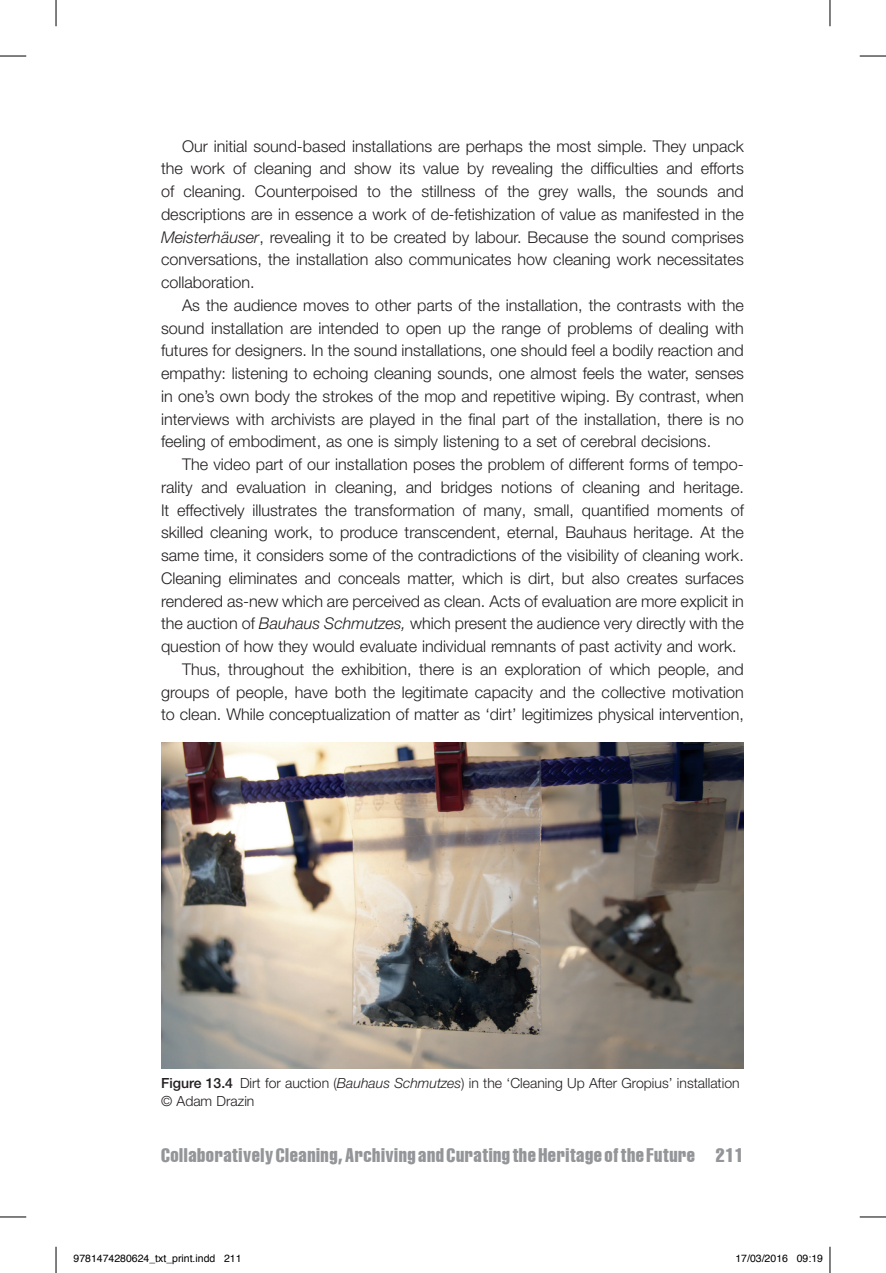
<style>
.page{position:relative;width:886px;height:1273px;background:#fff}
.page>*{position:absolute;margin:0;border:0;box-sizing:border-box;transform-origin:0 0}
.t1{font:extra-condensed 19.25px "Helvetica Com";letter-spacing:.03em;color:#939598}
.t2{font:300 16.1px/22.8px "Helvetica Neue LT Pro";color:#231f20;text-align:justify}
.t3{font:300 14px/17.5px "Helvetica Neue LT Pro";color:#231f20}
.t4{font:10.5px "Helvetica";color:#000}
.s1{font-style:italic}
.s2{font-weight:500}
</style>
<div class="page">
<img style="left:161px;top:743px;width:583px;height:326px">
<svg style="left:0;top:56px;width:26px;height:1px"></svg>
<svg style="left:860px;top:56px;width:26px;height:1px"></svg>
<svg style="left:0;top:1217px;width:26px;height:1px"></svg>
<svg style="left:860px;top:1217px;width:26px;height:1px"></svg>
<svg style="left:56px;top:1px;width:1px;height:25px"></svg>
<svg style="left:56px;top:1247px;width:1px;height:26px"></svg>
<svg style="left:830px;top:1px;width:1px;height:25px"></svg>
<svg style="left:830px;top:1247px;width:1px;height:26px"></svg>
<p class="t2" style="left:161px;top:134px;width:584px;text-indent:21px">Our initial sound-based installations are perhaps the most simple. They unpack the work of cleaning and show its value by revealing the difficulties and efforts of cleaning. Counterpoised to the stillness of the grey walls, the sounds and descriptions are in essence a work of de-fetishization of value as manifested in the <span class="s1">Meisterhäuser</span>, revealing it to be created by labour. Because the sound comprises conversations, the installation also communicates how cleaning work necessitates collaboration.</p>
<p class="t2" style="left:161px;top:293px;width:584px;text-indent:21px">As the audience moves to other parts of the installation, the contrasts with the sound installation are intended to open up the range of problems of dealing with futures for designers. In the sound installations, one should feel a bodily reaction and empathy: listening to echoing cleaning sounds, one almost feels the water, senses in one’s own body the strokes of the mop and repetitive wiping. By contrast, when interviews with archivists are played in the final part of the installation, there is no feeling of embodiment, as one is simply listening to a set of cerebral decisions.</p>
<p class="t2" style="left:182px;top:453px;width:563px">The video part of our installation poses the problem of different forms of tempo-</p>
<p class="t2" style="left:161px;top:475px;width:584px">rality and evaluation in cleaning, and bridges notions of cleaning and heritage.</p>
<p class="t2" style="left:161px;top:498px;width:584px">It effectively illustrates the transformation of many, small, quantified moments of</p>
<p class="t2" style="left:161px;top:521px;width:584px">skilled cleaning work, to produce transcendent, eternal, Bauhaus heritage. At the</p>
<p class="t2" style="left:161px;top:544px;width:584px">same time, it considers some of the contradictions of the visibility of cleaning work.</p>
<p class="t2" style="left:161px;top:566px;width:584px">Cleaning eliminates and conceals matter, which is dirt, but also creates surfaces</p>
<p class="t2" style="left:161px;top:589px;width:584px">rendered as-new which are perceived as clean. Acts of evaluation are more explicit in</p>
<p class="t2" style="left:161px;top:612px;width:584px">the auction of <span class="s1">Bauhaus Schmutzes,</span> which present the audience very directly with the</p>
<p class="t2" style="left:161px;top:634px;width:577px">question of how they would evaluate individual remnants of past activity and work.</p>
<p class="t2" style="left:182px;top:657px;width:563px">Thus, throughout the exhibition, there is an exploration of which people, and</p>
<p class="t2" style="left:161px;top:680px;width:584px">groups of people, have both the legitimate capacity and the collective motivation</p>
<p class="t2" style="left:161px;top:703px;width:584px">to clean. While conceptualization of matter as ‘dirt’ legitimizes physical intervention,</p>
<p class="t3" style="left:161px;top:1074px;width:580px"><span class="s2">Figure 13.4</span> Dirt for auction (<span class="s1">Bauhaus Schmutzes</span>) in the ‘Cleaning Up After Gropius’ installation © Adam Drazin</p>
<p class="t1" style="left:161px;top:1148px;width:584px">Collaboratively Cleaning, Archiving and Curating the Heritage of the Future 211</p>
<p class="t4" style="left:74px;top:1254px;width:170px">9781474280624_txt_print.indd 211</p>
<p class="t4" style="left:735px;top:1254px;width:89px">17/03/2016 09:19</p>
</div>
